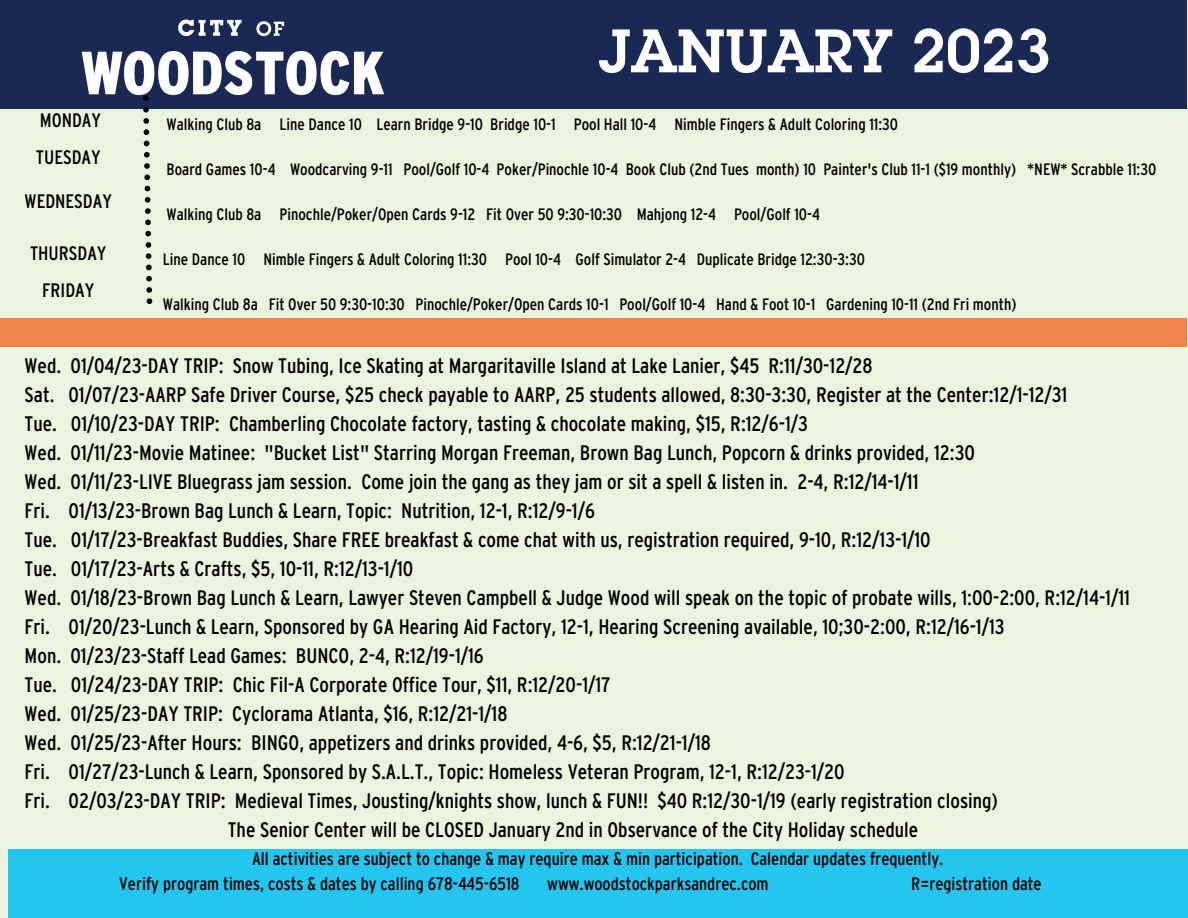
<style>
.page{position:relative;width:1188px;height:918px;background:#ecf4e0}
.page>*{position:absolute;margin:0;border:0;box-sizing:border-box;transform-origin:0 0}
.t1{font:600 60px "Lubalin Graph Std";color:#fff}
.t2{font:condensed 21px "Interstate";color:#000}
.t3{font:condensed 19.5px/37.2px "Interstate";color:#000}
.t4{font:condensed 18px/24.8px "Interstate";color:#000}
.t5{font:condensed 16.5px "Interstate";color:#000}
</style>
<div class="page">
<div style="left:0;top:0;width:1187px;height:109px;background:#1a2854"></div>
<div style="left:0;top:318px;width:1187px;height:29px;background:#f1844a"></div>
<img style="left:81px;top:19px;width:304px;height:77px">
<svg style="left:143px;top:96px;width:9px;height:208px"></svg>
<div style="left:8px;top:849px;width:1180px;height:69px;background:#24c5ef"></div>
<p class="t3" style="left:36px;top:101px;width:67px">MONDAY<br>TUESDAY</p>
<p class="t3" style="left:25px;top:183px;width:89px">WEDNESDAY</p>
<p class="t3" style="left:30px;top:234px;width:78px;text-align:center">THURSDAY<br>FRIDAY</p>
<h1 class="t1" style="left:598px;top:29px;width:454px">JANUARY 2023</h1>
<p class="t5" style="left:167px;top:115px;width:733px">Walking Club 8a Line Dance 10 Learn Bridge 9-10 Bridge 10-1 Pool Hall 10-4 Nimble Fingers &amp; Adult Coloring 11:30</p>
<p class="t5" style="left:167px;top:160px;width:991px">Board Games 10-4 Woodcarving 9-11 Pool/Golf 10-4 Poker/Pinochle 10-4 Book Club (2nd Tues month) 10 Painter's Club 11-1 ($19 monthly) *NEW* Scrabble 11:30</p>
<p class="t5" style="left:167px;top:205px;width:655px">Walking Club 8a Pinochle/Poker/Open Cards 9-12 Fit Over 50 9:30-10:30 Mahjong 12-4 Pool/Golf 10-4</p>
<p class="t5" style="left:163px;top:250px;width:704px">Line Dance 10 Nimble Fingers &amp; Adult Coloring 11:30 Pool 10-4 Golf Simulator 2-4 Duplicate Bridge 12:30-3:30</p>
<p class="t5" style="left:163px;top:295px;width:855px">Walking Club 8a Fit Over 50 9:30-10:30 Pinochle/Poker/Open Cards 10-1 Pool/Golf 10-4 Hand &amp; Foot 10-1 Gardening 10-11 (2nd Fri month)</p>
<p class="t2" style="left:25px;top:354px;width:849px">Wed. 01/04/23-DAY TRIP: Snow Tubing, Ice Skating at Margaritaville Island at Lake Lanier, $45 R:11/30-12/28</p>
<p class="t2" style="left:25px;top:383px;width:1044px">Sat. 01/07/23-AARP Safe Driver Course, $25 check payable to AARP, 25 students allowed, 8:30-3:30, Register at the Center:12/1-12/31</p>
<p class="t2" style="left:25px;top:412px;width:785px">Tue. 01/10/23-DAY TRIP: Chamberling Chocolate factory, tasting &amp; chocolate making, $15, R:12/6-1/3</p>
<p class="t2" style="left:25px;top:441px;width:952px">Wed. 01/11/23-Movie Matinee: "Bucket List" Starring Morgan Freeman, Brown Bag Lunch, Popcorn &amp; drinks provided, 12:30</p>
<p class="t2" style="left:25px;top:470px;width:895px">Wed. 01/11/23-LIVE Bluegrass jam session. Come join the gang as they jam or sit a spell &amp; listen in. 2-4, R:12/14-1/11</p>
<p class="t2" style="left:25px;top:499px;width:572px">Fri. 01/13/23-Brown Bag Lunch &amp; Learn, Topic: Nutrition, 12-1, R:12/9-1/6</p>
<p class="t2" style="left:25px;top:528px;width:908px">Tue. 01/17/23-Breakfast Buddies, Share FREE breakfast &amp; come chat with us, registration required, 9-10, R:12/13-1/10</p>
<p class="t2" style="left:25px;top:557px;width:390px">Tue. 01/17/23-Arts &amp; Crafts, $5, 10-11, R:12/13-1/10</p>
<p class="t2" style="left:25px;top:586px;width:1107px">Wed. 01/18/23-Brown Bag Lunch &amp; Learn, Lawyer Steven Campbell &amp; Judge Wood will speak on the topic of probate wills, 1:00-2:00, R:12/14-1/11</p>
<p class="t2" style="left:25px;top:615px;width:981px">Fri. 01/20/23-Lunch &amp; Learn, Sponsored by GA Hearing Aid Factory, 12-1, Hearing Screening available, 10;30-2:00, R:12/16-1/13</p>
<p class="t2" style="left:25px;top:644px;width:461px">Mon. 01/23/23-Staff Lead Games: BUNCO, 2-4, R:12/19-1/16</p>
<p class="t2" style="left:25px;top:673px;width:587px">Tue. 01/24/23-DAY TRIP: Chic Fil-A Corporate Office Tour, $11, R:12/20-1/17</p>
<p class="t2" style="left:25px;top:702px;width:484px">Wed. 01/25/23-DAY TRIP: Cyclorama Atlanta, $16, R:12/21-1/18</p>
<p class="t2" style="left:25px;top:731px;width:688px">Wed. 01/25/23-After Hours: BINGO, appetizers and drinks provided, 4-6, $5, R:12/21-1/18</p>
<p class="t2" style="left:25px;top:760px;width:822px">Fri. 01/27/23-Lunch &amp; Learn, Sponsored by S.A.L.T., Topic: Homeless Veteran Program, 12-1, R:12/23-1/20</p>
<p class="t2" style="left:25px;top:789px;width:975px">Fri. 02/03/23-DAY TRIP: Medieval Times, Jousting/knights show, lunch &amp; FUN!! $40 R:12/30-1/19 (early registration closing)</p>
<p class="t2" style="left:228px;top:818px;width:692px">The Senior Center will be CLOSED January 2nd in Observance of the City Holiday schedule</p>
<p class="t4" style="left:119px;top:847px;width:826px;text-indent:133px">All activities are subject to change &amp; may require max &amp; min participation. Calendar updates frequently.<br>Verify program times, costs &amp; dates by calling 678-445-6518</p>
<p class="t4" style="left:547px;top:871px;width:223px">www.woodstockparksandrec.com</p>
<p class="t4" style="left:911px;top:871px;width:132px">R=registration date</p>
</div>
